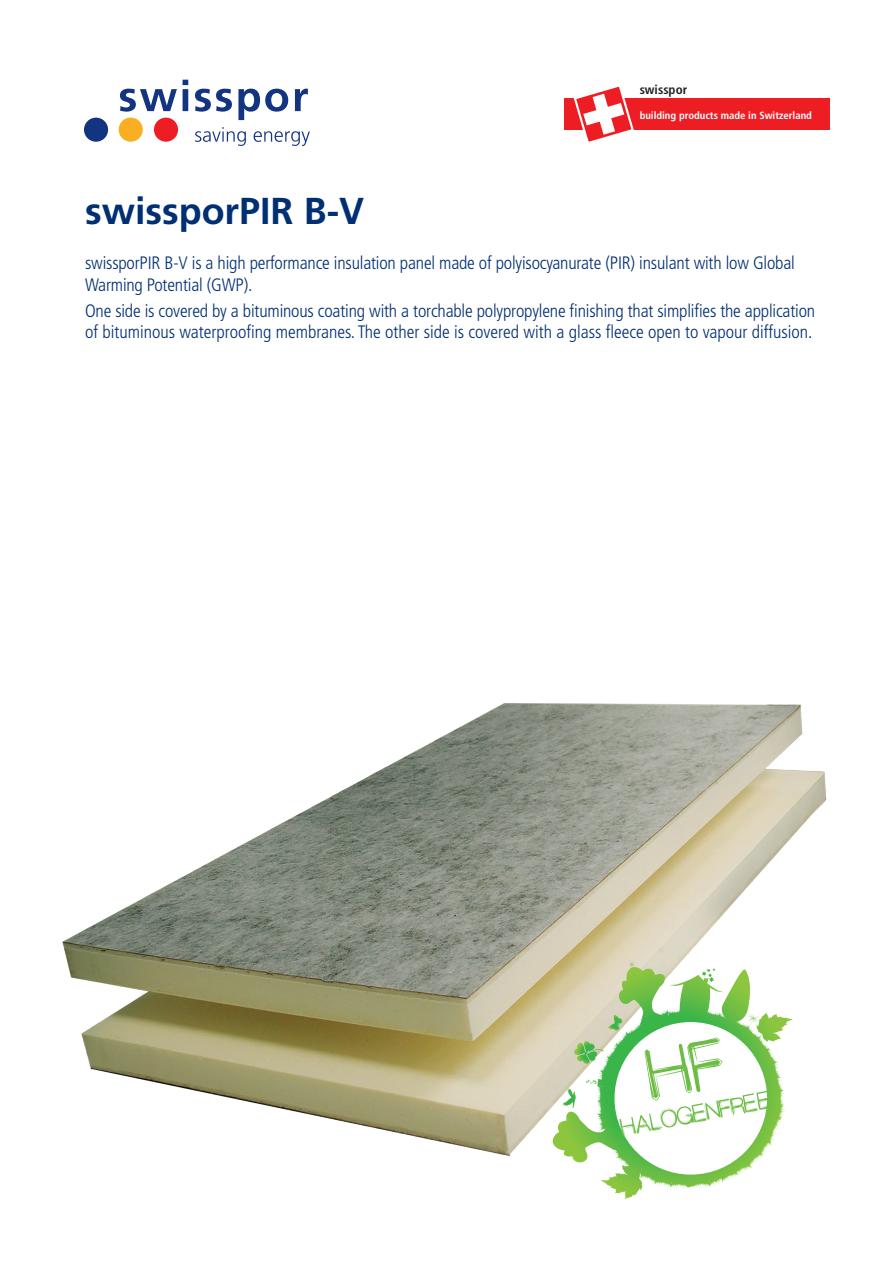
<style>
.page{position:relative;width:893px;height:1263px;background:#fff}
.page>*{position:absolute;margin:0;border:0;box-sizing:border-box;transform-origin:0 0}
.t1{font:700 37.5px "Frutiger LT Std";color:#002f73}
.t2{font:300 condensed 18px/21.6px "Frutiger LT Std";letter-spacing:-.01em;color:#002f73}
.t3{font:700 condensed 12.75px "Frutiger LT Std";color:#231f20}
.t4{font:700 condensed 10.35px "Frutiger LT Std";color:#fff}
</style>
<div class="page">
<svg style="left:120px;top:89px;width:57px;height:23px"></svg>
<svg style="left:183px;top:80px;width:5px;height:31px"></svg>
<svg style="left:195px;top:89px;width:37px;height:23px"></svg>
<svg style="left:238px;top:89px;width:50px;height:31px"></svg>
<svg style="left:295px;top:89px;width:13px;height:22px"></svg>
<div style="left:84px;top:118px;width:24px;height:24px;background:#133481;border-radius:50%"></div>
<div style="left:119px;top:118px;width:24px;height:24px;background:#faae21;border-radius:50%"></div>
<div style="left:154px;top:118px;width:24px;height:24px;background:#ee1d23;border-radius:50%"></div>
<svg style="left:195px;top:127px;width:51px;height:19px"></svg>
<svg style="left:254px;top:131px;width:56px;height:15px"></svg>
<div style="left:564px;top:98px;width:265px;height:32px;background:#ee1d23"></div>
<svg style="left:573px;top:86px;width:61px;height:56px"></svg>
<img style="left:62px;top:703px;width:765px;height:496px">
<div style="left:614px;top:1022px;width:153px;height:152px;background:#fff;border-radius:50%"></div>
<svg style="left:563px;top:967px;width:209px;height:170px"></svg>
<p class="t3" style="left:640px;top:82px;width:49px">swisspor</p>
<p class="t4" style="left:640px;top:109px;width:174px">building products made in Switzerland</p>
<p class="t1" style="left:85px;top:189px;width:281px">swissporPIR B-V</p>
<p class="t2" style="left:85px;top:252px;width:711px">swissporPIR B-V is a high performance insulation panel made of polyisocyanurate (PIR) insulant with low Global<br>Warming Potential (GWP).</p>
<p class="t2" style="left:85px;top:300px;width:732px">One side is covered by a bituminous coating with a torchable polypropylene finishing that simplifies the application of bituminous waterproofing membranes. The other side is covered with a glass fleece open to vapour diffusion.</p>
</div>
